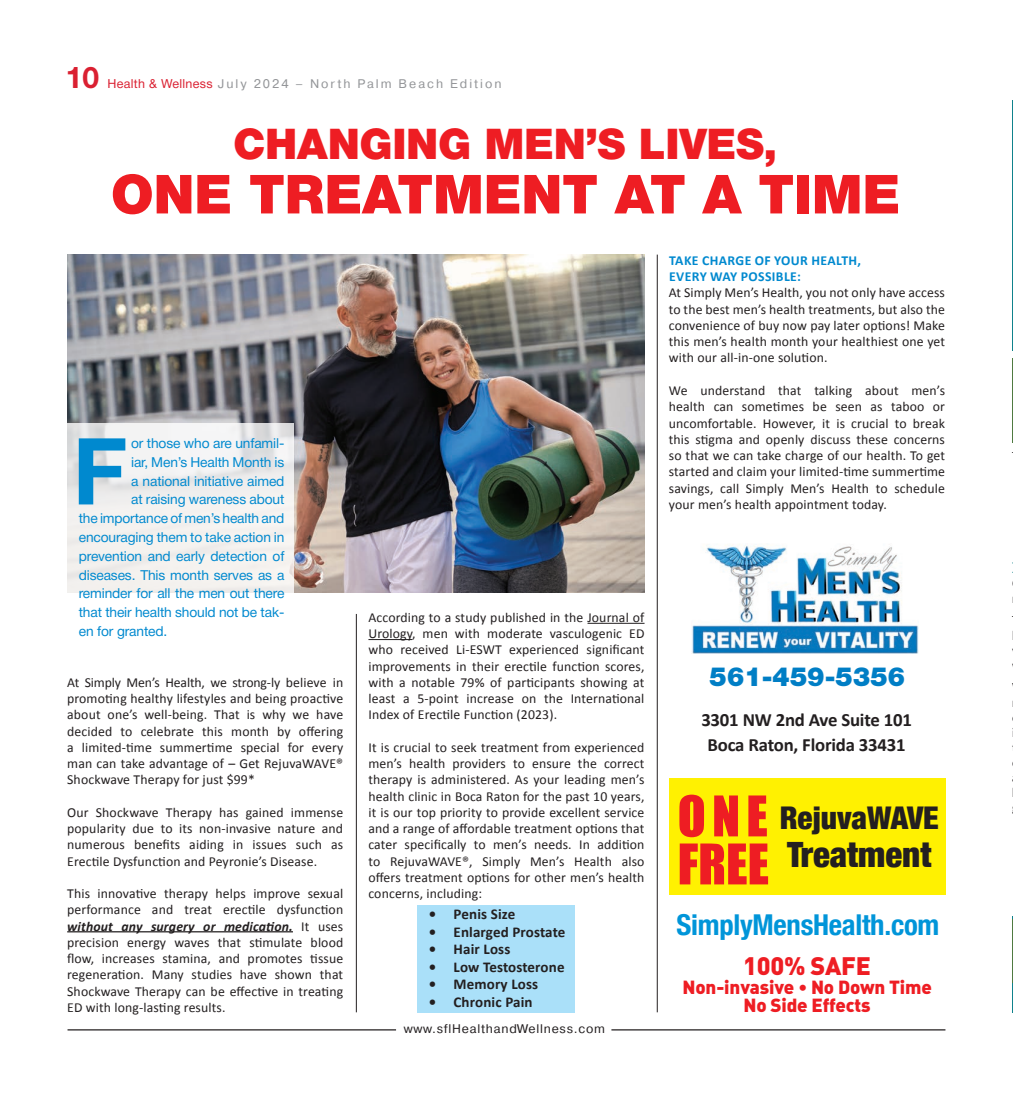
<style>
.page{position:relative;width:1013px;height:1103px;background:#fff}
.page>*{position:absolute;margin:0;border:0;box-sizing:border-box;transform-origin:0 0}
.t1{font:700 92.75px "Helvetica Neue Cyr";color:#0089cf}
.t2{font:900 54px "Helvetica Neue Cyr";letter-spacing:-.005em;color:#ee1d23}
.t3{font:51.75px/48px "Impact";color:#ee1d23}
.t4{font:900 42.5px "Helvetica Neue Cyr";letter-spacing:-.005em;color:#ee1d23}
.t5{font:900 condensed 34.88px "Helvetica Neue";color:#231f20}
.t6{font:900 condensed 31.25px "Helvetica Neue";color:#231f20}
.t7{font:700 30px "Helvetica Neue Cyr";color:#da2031}
.t8{font:700 condensed 28.75px "Helvetica Neue";letter-spacing:-.01em;color:#0095d9}
.t9{font:900 26.5px "Helvetica Neue Cyr";letter-spacing:-.01em;color:#007ec5}
.t10{font:900 25px "Plumb";letter-spacing:-.01em;color:#ee1d23}
.t11{font:700 18.75px/25px "Calibri";letter-spacing:-.01em;color:#231f20;text-align:center}
.t12{font:900 18.75px/18.8px "Plumb";letter-spacing:-.01em;color:#ee1d23;text-align:center}
.t13{font:700 15px "Calibri";letter-spacing:.01em;color:#231f20}
.t14{font:13.75px/16.2px "Calibri";letter-spacing:.01em;color:#231f20;text-align:justify}
.t15{font:13.75px "Helvetica Neue Cyr";letter-spacing:-.01em;color:#0089cf}
.t16{font:700 13.75px/16.2px "Calibri";letter-spacing:.03em;color:#0089cf}
.t17{font:12.5px "Pragmatica";letter-spacing:.16em;color:#939598}
.t18{font:12.5px "Pragmatica";letter-spacing:.06em;color:#231f20}
.s1{font-family:"Helvetica Neue Cyr";color:#da2031}
.s2{font-weight:700;font-style:italic}
</style>
<div class="page">
<hr style="left:68px;top:1029px;width:328px;height:1px;background:#231f20">
<hr style="left:611px;top:1029px;width:334px;height:1px;background:#231f20">
<div style="left:417px;top:904px;width:157px;height:108px;background:#aae0f9"></div>
<img style="left:691px;top:545px;width:227px;height:109px">
<div style="left:669px;top:778px;width:276px;height:117px;background:#fff101"></div>
<hr style="left:657px;top:254px;width:1px;height:758px;background:#231f20">
<hr style="left:356px;top:614px;width:1px;height:398px;background:#231f20">
<hr style="left:67px;top:931px;width:226px;height:1px;background:#231f20">
<hr style="left:587px;top:623px;width:57px;height:1px;background:#231f20">
<hr style="left:368px;top:639px;width:44px;height:1px;background:#231f20">
<img style="left:67px;top:254px;width:577px;height:338px">
<svg style="left:67px;top:423px;width:226px;height:170px;fill:#f3f1ef"></svg>
<hr style="left:1012px;top:101px;width:1px;height:250px;background:#0f828c">
<hr style="left:1012px;top:358px;width:1px;height:84px;background:#4f7a41">
<hr style="left:1012px;top:918px;width:1px;height:66px;background:#4f7a41">
<svg style="left:1012px;top:983px;width:1px;height:29px"></svg>
<h3 class="t7" style="left:66px;top:61px;width:35px">10</h3>
<p class="t17" style="left:107px;top:76px;width:395px"><span class="s1">Health &amp; Wellness</span> July 2024 – North Palm Beach Edition</p>
<h3 class="t4" style="left:233px;top:121px;width:476px">CHANGING MEN’S LIVES</h3>
<h3 class="t4" style="left:764px;top:121px;width:16px">,</h3>
<h2 class="t2" style="left:111px;top:164px;width:213px">ONE TREA</h2>
<h2 class="t2" style="left:397px;top:164px;width:457px">TMENT AT A TIME</h2>
<h1 class="t1" style="left:72px;top:420px;width:57px">F</h1>
<p class="t15" style="left:131px;top:436px;width:155px">or those who are unfamil-</p>
<p class="t15" style="left:131px;top:454px;width:155px">iar, Men’s Health Month is</p>
<p class="t15" style="left:131px;top:473px;width:155px">a national initiative aimed</p>
<p class="t15" style="left:131px;top:492px;width:155px">at raising wareness about</p>
<p class="t15" style="left:79px;top:511px;width:207px">the importance of men’s health and</p>
<p class="t15" style="left:79px;top:529px;width:207px">encouraging them to take action in</p>
<p class="t15" style="left:79px;top:548px;width:207px">prevention and early detection of</p>
<p class="t15" style="left:79px;top:567px;width:207px">diseases. This month serves as a</p>
<p class="t15" style="left:79px;top:586px;width:207px">reminder for all the men out there</p>
<p class="t15" style="left:79px;top:604px;width:207px">that their health should not be tak-</p>
<p class="t15" style="left:79px;top:623px;width:90px">en for granted.</p>
<p class="t14" style="left:67px;top:674px;width:277px">At Simply Men’s Health, we strong-ly believe in promoting healthy lifestyles and being proactive about one’s well-being. That is why we have decided to celebrate this month by offering a limited-time summertime special for every man can take advantage of – Get RejuvaWAVE® Shockwave Therapy for just $99*</p>
<p class="t14" style="left:67px;top:804px;width:277px">Our Shockwave Therapy has gained immense popularity due to its non-invasive nature and numerous benefits aiding in issues such as Erectile Dysfunction and Peyronie’s Disease.</p>
<p class="t14" style="left:67px;top:885px;width:277px">This innovative therapy helps improve sexual performance and treat erectile dysfunction <span class="s2">without any surgery or medication.</span> It uses precision energy waves that stimulate blood flow, increases stamina, and promotes tissue regeneration. Many studies have shown that Shockwave Therapy can be effective in treating ED with long-lasting results.</p>
<p class="t16" style="left:669px;top:252px;width:193px">Take Charge of Your Health,<br>Every Way Possible:</p>
<p class="t14" style="left:669px;top:285px;width:278px">At Simply Men’s Health, you not only have access to the best men’s health treatments, but also the convenience of buy now pay later options! Make this men’s health month your healthiest one yet with our all-in-one solution.</p>
<p class="t14" style="left:669px;top:382px;width:278px">We understand that talking about men’s health can sometimes be seen as taboo or uncomfortable. However, it is crucial to break this stigma and openly discuss these concerns so that we can take charge of our health. To get started and claim your limited-time summertime savings, call Simply Men’s Health to schedule your men’s health appointment today.</p>
<p class="t14" style="left:368px;top:609px;width:277px">According to a study published in the Journal of Urology, men with moderate vasculogenic ED who received Li-ESWT experienced significant improvements in their erectile function scores, with a notable 79% of participants showing at least a 5-point increase on the International Index of Erectile Function (2023).</p>
<p class="t14" style="left:368px;top:739px;width:277px">It is crucial to seek treatment from experienced men’s health providers to ensure the correct therapy is administered. As your leading men’s health clinic in Boca Raton for the past 10 years, it is our top priority to provide excellent service and a range of affordable treatment options that cater specifically to men’s needs. In addition to RejuvaWAVE®, Simply Men’s Health also offers treatment options for other men’s health concerns, including:</p>
<p class="t13" style="left:429px;top:904px;width:88px">• Penis Size</p>
<p class="t13" style="left:429px;top:922px;width:138px">• Enlarged Prostate</p>
<p class="t13" style="left:429px;top:939px;width:83px">• Hair Loss</p>
<p class="t13" style="left:429px;top:957px;width:137px">• Low Testosterone</p>
<p class="t13" style="left:429px;top:974px;width:111px">• Memory Loss</p>
<p class="t13" style="left:429px;top:992px;width:105px">• Chronic Pain</p>
<p class="t18" style="left:403px;top:1021px;width:203px">www.sflHealthandWellness.com</p>
<h3 class="t9" style="left:709px;top:661px;width:197px">561-459-5356</h3>
<h3 class="t11" style="left:701px;top:707px;width:212px">3301 NW 2nd Ave Suite 101<br>Boca Raton, Florida 33431</h3>
<h3 class="t3" style="left:677px;top:790px;width:93px">ONE<br>FREE</h3>
<h3 class="t6" style="left:779px;top:798px;width:161px">RejuvaWAVE</h3>
<h3 class="t5" style="left:787px;top:833px;width:146px">Treatment</h3>
<h3 class="t8" style="left:676px;top:907px;width:264px">SimplyMensHealth.com</h3>
<h3 class="t10" style="left:743px;top:951px;width:126px">100% SAFE</h3>
<h3 class="t12" style="left:682px;top:977px;width:251px">Non-invasive • No Down Time<br>No Side Effects</h3>
</div>
